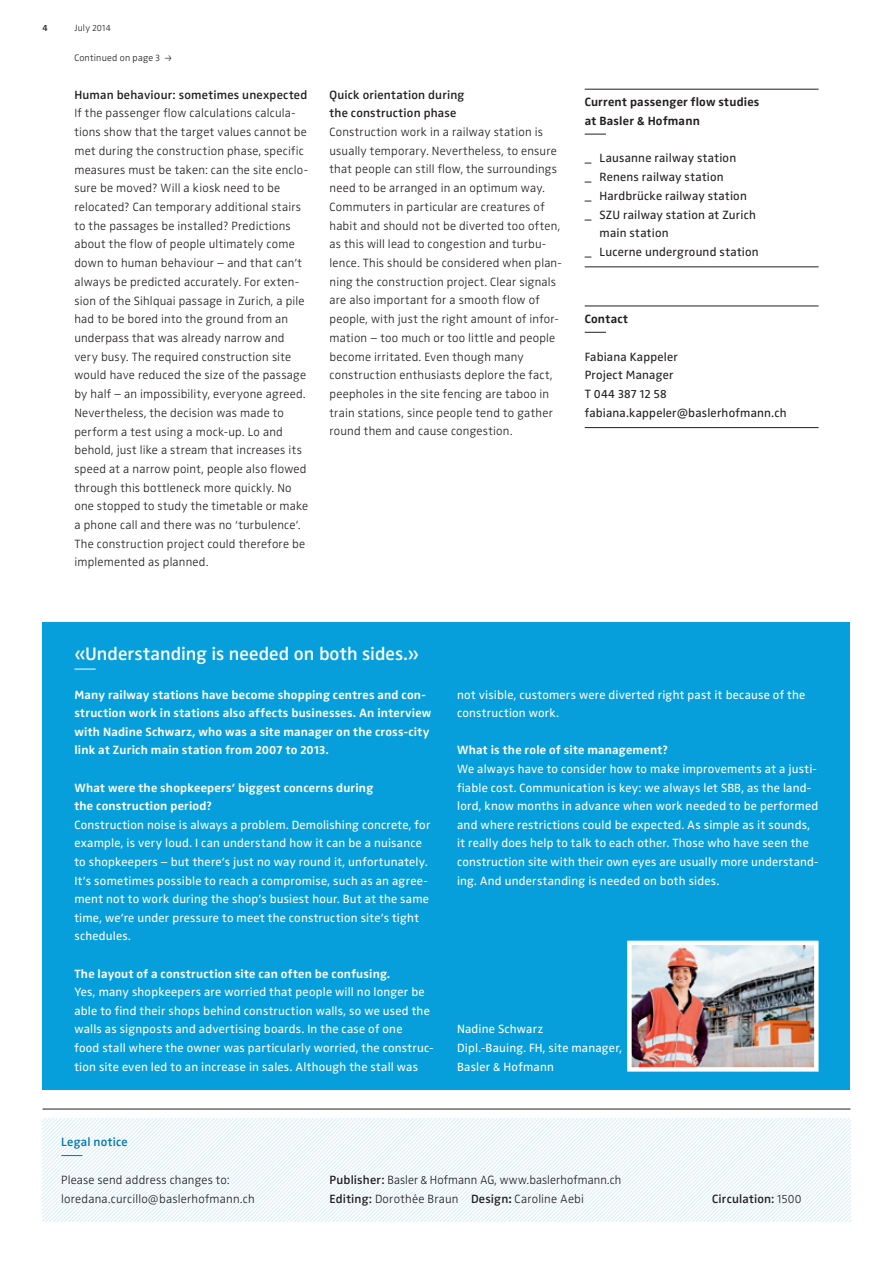
<style>
.page{position:relative;width:893px;height:1263px;background:#fff}
.page>*{position:absolute;margin:0;border:0;box-sizing:border-box;transform-origin:0 0}
.t1{font:600 18.75px "Zwo Pro";color:#fff}
.t2{font:300 12.3px/18.8px "Zwo Pro";letter-spacing:.015em;color:#231f20}
.t3{font:12.3px/18.6px "Zwo Pro";letter-spacing:.015em;color:#fff}
.t4{font:700 12.3px/18.6px "Zwo Pro";letter-spacing:.015em;color:#fff}
.t5{font:12.3px/18.8px "Zwo Pro";letter-spacing:.015em;color:#231f20}
.t6{font:600 12.3px/18.8px "Zwo Pro";letter-spacing:.015em;color:#231f20}
.t7{font:700 12.3px/18.6px "Zwo Pro";letter-spacing:.02em;color:#231f20}
.t8{font:600 12.3px "Zwo Pro";letter-spacing:.015em;color:#0076ab}
.t9{font:300 9.75px "Zwo Pro";letter-spacing:.02em;color:#231f20}
.t10{font:300 9.3px "Zwo Pro";letter-spacing:.02em;color:#231f20}
.t11{font:600 9.3px "Zwo Pro";color:#231f20}
.s1{font-size:11.7px}
.s2{font-weight:600}
.s3{font-weight:700}
.s4{font-weight:300}
</style>
<div class="page">
<svg style="left:570px;top:1118px;width:280px;height:103px"></svg>
<svg style="left:43px;top:1118px;width:527px;height:103px"></svg>
<hr style="left:43px;top:1109px;width:807px;height:1px;background:#231f20">
<div style="left:43px;top:622px;width:807px;height:468px;background:#069edb"></div>
<svg style="left:74px;top:669px;width:22px;height:1px"></svg>
<img style="left:632px;top:946px;width:182px;height:120px">
<div style="left:627px;top:941px;width:192px;height:130px;border:4px solid #fff"></div>
<hr style="left:585px;top:306px;width:234px;height:1px;background:#231f20">
<hr style="left:585px;top:427px;width:234px;height:1px;background:#231f20">
<svg style="left:585px;top:332px;width:21px;height:1px"></svg>
<hr style="left:585px;top:89px;width:234px;height:1px;background:#231f20">
<hr style="left:585px;top:267px;width:234px;height:1px;background:#231f20">
<svg style="left:585px;top:134px;width:21px;height:1px"></svg>
<svg style="left:61px;top:1155px;width:21px;height:1px"></svg>
<p class="t11" style="left:43px;top:23px;width:7px">4</p>
<p class="t10" style="left:74px;top:23px;width:38px">July 2014</p>
<p class="t9" style="left:74px;top:52px;width:100px">Continued on page 3 →</p>
<p class="t6" style="left:74px;top:85px;width:234px">Human behaviour: sometimes unexpected</p>
<p class="t2" style="left:74px;top:104px;width:235px">If the passenger flow calculations calcula&shy;tions show that the target values cannot be met during the construction phase, specific measures must be taken: can the site enclo&shy;sure be moved? Will a kiosk need to be relocated? Can temporary additional stairs to the passages be installed? Predictions about the flow of people ultimately come down to human behaviour – and that can’t always be predicted accurately. For exten&shy;sion of the Sihlquai passage in Zurich, a pile had to be bored into the ground from an underpass that was already narrow and very busy. The required construction site would have reduced the size of the passage by half – an impossibility, everyone agreed.<br>Nevertheless, the decision was made to perform a test using a mock-up. Lo and behold, just like a stream that increases its speed at a narrow point, people also flowed through this bottleneck more quickly. No one stopped to study the timetable or make a phone call and there was no ‘turbulence’.<br>The construction project could therefore be implemented as planned.</p>
<p class="t6" style="left:330px;top:85px;width:136px">Quick orientation during the construction phase</p>
<p class="t2" style="left:330px;top:123px;width:234px">Construction work in a railway station is usually temporary. Nevertheless, to ensure that people can still flow, the surroundings need to be arranged in an optimum way.<br>Commuters in particular are creatures of habit and should not be diverted too often, as this will lead to congestion and turbu&shy;lence. This should be considered when plan&shy;ning the construction project. Clear signals are also important for a smooth flow of people, with just the right amount of infor&shy;mation – too much or too little and people become irritated. Even though many construction enthusiasts deplore the fact, peepholes in the site fencing are taboo in train stations, since people tend to gather round them and cause congestion.</p>
<p class="t7" style="left:585px;top:93px;width:176px">Current passenger flow studies at Basler &amp; Hofmann</p>
<p class="t5" style="left:585px;top:149px;width:153px">_ Lausanne railway station</p>
<p class="t5" style="left:585px;top:168px;width:140px">_ Renens railway station</p>
<p class="t5" style="left:585px;top:187px;width:164px">_ Hardbrücke railway station</p>
<p class="t5" style="left:585px;top:205px;width:173px">_ SZU railway station at Zurich</p>
<p class="t5" style="left:600px;top:224px;width:71px">main station</p>
<p class="t5" style="left:585px;top:243px;width:175px">_ Lucerne underground station</p>
<p class="t7" style="left:585px;top:310px;width:45px">Contact</p>
<p class="t5" style="left:585px;top:347px;width:203px">Fabiana Kappeler<br>Project Manager<br>T 044 387 12 58 fabiana.kappeler@baslerhofmann.ch</p>
<h1 class="t1" style="left:74px;top:643px;width:346px">«Understanding is needed on both sides.»</h1>
<p class="t4" style="left:74px;top:685px;width:359px">Many railway stations have become shopping centres and con&shy;struction work in stations also affects businesses. An interview with Nadine Schwarz, who was a site manager on the cross-city link at Zurich main station from 2007 to 2013.</p>
<p class="t4" style="left:74px;top:778px;width:300px">What were the shopkeepers’ biggest concerns during the construction period?</p>
<p class="t3" style="left:74px;top:816px;width:357px">Construction noise is always a problem. Demolishing concrete, for example, is very loud. I can understand how it can be a nuisance to shopkeepers – but there’s just no way round it, unfortunately.<br>It’s sometimes possible to reach a compromise, such as an agree&shy;ment not to work during the shop’s busiest hour. But at the same time, we’re under pressure to meet the construction site’s tight schedules.</p>
<p class="t4" style="left:74px;top:964px;width:317px">The layout of a construction site can often be confusing.</p>
<p class="t3" style="left:74px;top:983px;width:361px">Yes, many shopkeepers are worried that people will no longer be able to find their shops behind construction walls, so we used the walls as signposts and advertising boards. In the case of one<br>food stall where the owner was particularly worried, the construc&shy;tion site even led to an increase in sales. Although the stall was</p>
<p class="t3" style="left:457px;top:685px;width:350px">not visible, customers were diverted right past it because of the construction work.</p>
<p class="t4" style="left:457px;top:741px;width:212px">What is the role of site management?</p>
<p class="t3" style="left:457px;top:760px;width:363px">We always have to consider how to make improvements at a justi&shy;fiable cost. Communication is key: we always let SBB, as the land&shy;lord, know months in advance when work needed to be performed and where restrictions could be expected. As simple as it sounds, it really does help to talk to each other. Those who have seen the construction site with their own eyes are usually more understand&shy;ing. And understanding is needed on both sides.</p>
<p class="t3" style="left:457px;top:1020px;width:166px">Nadine Schwarz<br>Dipl.-Bauing. FH, site manager,<br>Basler &amp; Hofmann</p>
<p class="t8" style="left:61px;top:1135px;width:68px">Legal notice</p>
<p class="t2" style="left:61px;top:1171px;width:195px">Please send address changes to: loredana.curcillo<span class="s1">@</span>baslerhofmann.ch</p>
<p class="t2" style="left:330px;top:1171px;width:293px"><span class="s2">Publisher:</span> Basler &amp; Hofmann AG, www.baslerhofmann.ch<br><span class="s2">Editing:</span> Dorothée Braun <span class="s2">Design</span><span class="s3">:</span> Caroline Aebi</p>
<p class="t6" style="left:712px;top:1189px;width:91px">Circulation: <span class="s4">1500</span></p>
</div>
